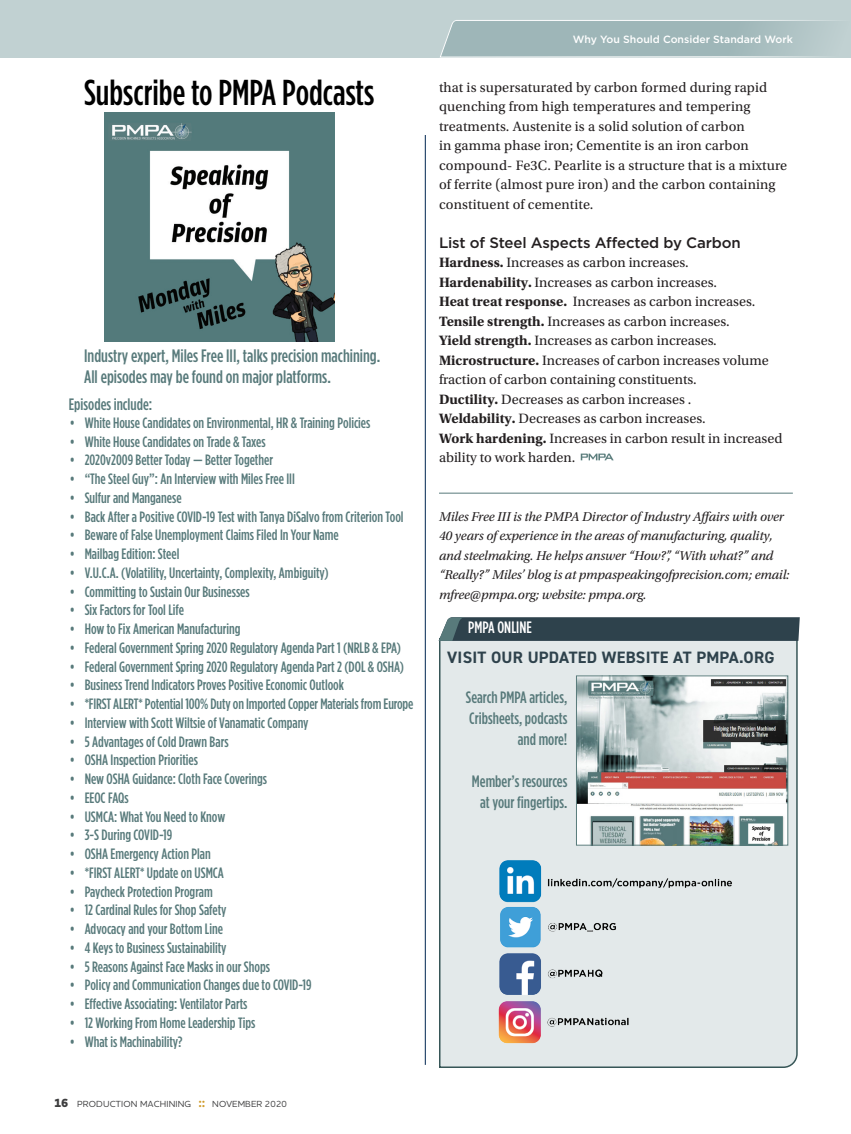
<style>
.page{position:relative;width:851px;height:1134px;background:#fff}
.page>*{position:absolute;margin:0;border:0;box-sizing:border-box;transform-origin:0 0}
.QA-QUESTION{font:500 36px "Gotham Condensed";color:#000}
.QA-QUESTION-2{font:500 18px/21px "Gotham Condensed";color:#587a7b}
.QA-QUESTION-3{font:500 16.5px/21px "Gotham Condensed";color:#587a7b;text-align:right}
._08_LM_-_Article_Tit{font:700 16.5px "DIN2014";letter-spacing:.015em;color:#2e424c}
.QA-QUESTION-4{font:500 16.5px "Gotham Condensed";color:#fff}
.t1{font:500 15px "Gotham Condensed";color:#587a7b}
._05-Subheading{font:500 15px "Gotham";letter-spacing:-.01em;color:#231f20}
._04_Body-No-Indent{font:14.25px/19.5px "Utopia Std";color:#231f20}
._04-Body_Mstr{font:14.25px/19.5px "Utopia Std";letter-spacing:.01em;color:#231f20}
._09_Reference_Closin{font:italic 13.5px/19.5px "Utopia Std";letter-spacing:-.01em;color:#231f20}
.t2{font:500 10.5px "Gotham";color:#fff}
.t3{font:500 9px "Houschka Pro";letter-spacing:.02em;color:#3e3e3f}
.s1{font-weight:800;font-size:12px}
.s2{font-weight:700;font-size:13.5px;color:#cf9b2a}
.s3{font-weight:700}
</style>
<div class="page">
<hr style="left:439px;top:493px;width:353px;height:1px;background:#587a7b">
<div style="left:0;top:0;width:850px;height:57px;background:#c1d1d2"></div>
<svg style="left:439px;top:20px;width:411px;height:38px"></svg>
<img style="left:580px;top:454px;width:33px;height:6px">
<img style="left:105px;top:112px;width:229px;height:230px">
<hr style="left:425px;top:135px;width:1px;height:930px;background:#002751">
<div style="left:439px;top:641px;width:359px;height:427px;background:#e3e9ea"></div>
<img style="left:494px;top:854px;width:263px;height:195px">
<img style="left:578px;top:678px;width:208px;height:166px">
<div style="left:576px;top:676px;width:212px;height:170px;border:1px solid #597b7b"></div>
<svg style="left:438px;top:617px;width:362px;height:24px;background:#354952"></svg>
<p class="QA-QUESTION" style="left:84px;top:72px;width:292px">Subscribe to PMPA Podcasts</p>
<p class="QA-QUESTION-2" style="left:84px;top:345px;width:297px">Industry expert, Miles Free III, talks precision machining.<br>All episodes may be found on major platforms.</p>
<p class="t1" style="left:70px;top:414px;width:302px">• White House Candidates on Environmental, HR &amp; Training Policies</p>
<p class="t1" style="left:70px;top:433px;width:197px">• White House Candidates on Trade &amp; Taxes</p>
<p class="t1" style="left:70px;top:451px;width:205px">• 2020v2009 Better Today — Better Together</p>
<p class="t1" style="left:70px;top:470px;width:227px">• “The Steel Guy”: An Interview with Miles Free III</p>
<p class="t1" style="left:70px;top:489px;width:113px">• Sulfur and Manganese</p>
<p class="t1" style="left:70px;top:508px;width:335px">• Back After a Positive COVID-19 Test with Tanya DiSalvo from Criterion Tool</p>
<p class="t1" style="left:70px;top:526px;width:270px">• Beware of False Unemployment Claims Filed In Your Name</p>
<p class="t1" style="left:70px;top:545px;width:111px">• Mailbag Edition: Steel</p>
<p class="t1" style="left:70px;top:564px;width:260px">• V.U.C.A. (Volatility, Uncertainty, Complexity, Ambiguity)</p>
<p class="t1" style="left:70px;top:583px;width:181px">• Committing to Sustain Our Businesses</p>
<p class="t1" style="left:70px;top:601px;width:116px">• Six Factors for Tool Life</p>
<p class="t1" style="left:70px;top:620px;width:172px">• How to Fix American Manufacturing</p>
<p class="t1" style="left:70px;top:639px;width:333px">• Federal Government Spring 2020 Regulatory Agenda Part 1 (NRLB &amp; EPA)</p>
<p class="t1" style="left:70px;top:658px;width:336px">• Federal Government Spring 2020 Regulatory Agenda Part 2 (DOL &amp; OSHA)</p>
<p class="t1" style="left:70px;top:676px;width:276px">• Business Trend Indicators Proves Positive Economic Outlook</p>
<p class="t1" style="left:70px;top:695px;width:345px">• *FIRST ALERT* Potential 100% Duty on Imported Copper Materials from Europe</p>
<p class="t1" style="left:70px;top:714px;width:240px">• Interview with Scott Wiltsie of Vanamatic Company</p>
<p class="t1" style="left:70px;top:733px;width:160px">• 5 Advantages of Cold Drawn Bars</p>
<p class="t1" style="left:70px;top:751px;width:130px">• OSHA Inspection Priorities</p>
<p class="t1" style="left:70px;top:770px;width:199px">• New OSHA Guidance: Cloth Face Coverings</p>
<p class="t1" style="left:70px;top:789px;width:60px">• EEOC FAQs</p>
<p class="t1" style="left:70px;top:808px;width:157px">• USMCA: What You Need to Know</p>
<p class="t1" style="left:70px;top:826px;width:104px">• 3-S During COVID-19</p>
<p class="t1" style="left:70px;top:845px;width:142px">• OSHA Emergency Action Plan</p>
<p class="t1" style="left:70px;top:864px;width:156px">• *FIRST ALERT* Update on USMCA</p>
<p class="t1" style="left:70px;top:883px;width:144px">• Paycheck Protection Program</p>
<p class="t1" style="left:70px;top:901px;width:158px">• 12 Cardinal Rules for Shop Safety</p>
<p class="t1" style="left:70px;top:920px;width:155px">• Advocacy and your Bottom Line</p>
<p class="t1" style="left:70px;top:939px;width:158px">• 4 Keys to Business Sustainability</p>
<p class="t1" style="left:70px;top:958px;width:202px">• 5 Reasons Against Face Masks in our Shops</p>
<p class="t1" style="left:70px;top:976px;width:243px">• Policy and Communication Changes due to COVID-19</p>
<p class="t1" style="left:70px;top:995px;width:179px">• Effective Associating: Ventilator Parts</p>
<p class="t1" style="left:70px;top:1014px;width:187px">• 12 Working From Home Leadership Tips</p>
<p class="t1" style="left:70px;top:1033px;width:114px">• What is Machinability?</p>
<p class="QA-QUESTION-3" style="left:69px;top:394px;width:85px">Episodes include:</p>
<p class="t3" style="left:54px;top:1098px;width:234px"><span class="s1">16</span> PRODUCTION MACHINING <span class="s2">::</span> NOVEMBER 2020</p>
<p class="t2" style="left:573px;top:32px;width:221px">Why You Should Consider Standard Work</p>
<p class="_04-Body_Mstr" style="left:439px;top:77px;width:349px">that is supersaturated by carbon formed during rapid quenching from high temperatures and tempering treatments. Austenite is a solid solution of carbon<br>in gamma phase iron; Cementite is an iron carbon compound- Fe3C. Pearlite is a structure that is a mixture of ferrite (almost pure iron) and the carbon containing constituent of cementite.</p>
<p class="_05-Subheading" style="left:439px;top:232px;width:303px">List of Steel Aspects Affected by Carbon</p>
<p class="_04_Body-No-Indent" style="left:439px;top:253px;width:251px"><span class="s3">Hardness.</span> Increases as carbon increases.</p>
<p class="_04_Body-No-Indent" style="left:439px;top:272px;width:279px"><span class="s3">Hardenability.</span> Increases as carbon increases.</p>
<p class="_04_Body-No-Indent" style="left:439px;top:292px;width:318px"><span class="s3">Heat treat response.</span> Increases as carbon increases.</p>
<p class="_04_Body-No-Indent" style="left:439px;top:311px;width:292px"><span class="s3">Tensile strength.</span> Increases as carbon increases.</p>
<p class="_04_Body-No-Indent" style="left:439px;top:331px;width:279px"><span class="s3">Yield strength.</span> Increases as carbon increases.</p>
<p class="_04_Body-No-Indent" style="left:439px;top:350px;width:331px"><span class="s3">Microstructure.</span> Increases of carbon increases volume fraction of carbon containing constituents.</p>
<p class="_04_Body-No-Indent" style="left:439px;top:389px;width:254px"><span class="s3">Ductility.</span> Decreases as carbon increases .</p>
<p class="_04_Body-No-Indent" style="left:439px;top:409px;width:268px"><span class="s3">Weldability.</span> Decreases as carbon increases.</p>
<p class="_04_Body-No-Indent" style="left:439px;top:428px;width:345px"><span class="s3">Work hardening.</span> Increases in carbon result in increased ability to work harden.</p>
<p class="_09_Reference_Closin" style="left:439px;top:507px;width:352px">Miles Free III is the PMPA Director of Industry Affairs with over 40 years of experience in the areas of manufacturing, quality, and steelmaking. He helps answer “How?”, “With what?” and “Really?” Miles’ blog is at pmpaspeakingofprecision.com; email: mfree@pmpa.org; website: pmpa.org.</p>
<p class="QA-QUESTION-4" style="left:468px;top:618px;width:65px">PMPA ONLINE</p>
<p class="_08_LM_-_Article_Tit" style="left:447px;top:646px;width:329px">VISIT OUR UPDATED WEBSITE AT PMPA.ORG</p>
<p class="QA-QUESTION-3" style="left:466px;top:687px;width:103px">Search PMPA articles,<br>Cribsheets, podcasts and more!</p>
<p class="QA-QUESTION-3" style="left:472px;top:771px;width:97px;text-align:center">Member’s resources at your fingertips.</p>
</div>
